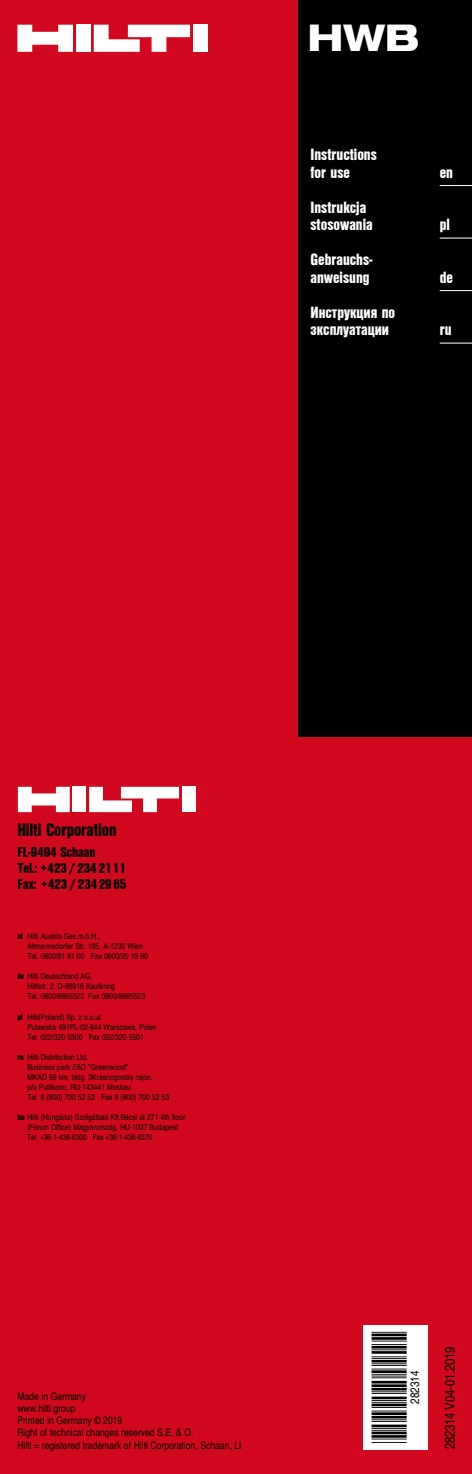
<style>
.page{position:relative;width:472px;height:1474px;background:#fff}
.page>*{position:absolute;margin:0;border:0;box-sizing:border-box;transform-origin:0 0}
.t1{font:800 expanded 36.75px "Hilti";color:#fff}
.t2{font:700 condensed 17.5px "Hilti";letter-spacing:-.01em;color:#000}
.t3{font:700 condensed 15.75px/17.5px "Hilti";color:#fff}
.t4{font:700 condensed 14px/15.8px "Hilti";letter-spacing:-.01em;color:#000}
.t5{font:condensed 14px "Hilti";letter-spacing:-.02em;color:#000}
.t6{font:condensed 12.25px "Hilti";color:#000}
.t7{font:condensed 10.5px/12.2px "Hilti";color:#000}
.t8{font:condensed 8.4px/10.2px "Hilti";color:#000}
.s1{font-weight:700}
</style>
<div class="page">
<div style="left:0;top:737px;width:471px;height:736px;background:#d2091e"></div>
<div style="left:72px;top:786px;width:14px;height:26px;background:#fff"></div>
<div style="left:182px;top:786px;width:13px;height:26px;background:#fff"></div>
<svg style="left:18px;top:786px;width:52px;height:26px"></svg>
<svg style="left:89px;top:786px;width:90px;height:26px"></svg>
<div style="left:0;top:0;width:298px;height:737px;background:#d2091e"></div>
<div style="left:76px;top:25px;width:15px;height:27px;background:#fff"></div>
<div style="left:193px;top:25px;width:15px;height:27px;background:#fff"></div>
<svg style="left:17px;top:25px;width:56px;height:27px"></svg>
<svg style="left:94px;top:25px;width:96px;height:27px"></svg>
<div style="left:298px;top:0;width:173px;height:737px;background:#000"></div>
<hr style="left:439px;top:185px;width:32px;height:1px;background:#fff">
<hr style="left:439px;top:238px;width:32px;height:1px;background:#fff">
<hr style="left:439px;top:290px;width:32px;height:1px;background:#fff">
<hr style="left:439px;top:343px;width:32px;height:1px;background:#fff">
<div style="left:363px;top:1324px;width:64px;height:125px;background:#fff"></div>
<h1 class="t1" style="left:307px;top:17px;width:114px">HWB</h1>
<h3 class="t3" style="left:310px;top:146px;width:68px">Instructions for use</h3>
<h3 class="t3" style="left:310px;top:198px;width:64px">Instrukcja stosowania</h3>
<h3 class="t3" style="left:310px;top:251px;width:63px">Gebrauchs&shy;anweisung</h3>
<h3 class="t3" style="left:310px;top:303px;width:86px">Инструкция по зксплуатации</h3>
<h3 class="t3" style="left:439px;top:163px;width:15px">en</h3>
<h3 class="t3" style="left:439px;top:216px;width:12px">pl</h3>
<h3 class="t3" style="left:439px;top:268px;width:15px">de</h3>
<h3 class="t3" style="left:439px;top:321px;width:13px">ru</h3>
<h2 class="t2" style="left:17px;top:820px;width:101px">Hilti Corporation</h2>
<h3 class="t4" style="left:17px;top:844px;width:110px">FL-9494 Schaan<br>Tel.: +423/ 234 2111<br>Fax: +423/ 234 29 65</h3>
<p class="t8" style="left:27px;top:931px;width:122px;text-indent:-10px"><span class="s1">at</span> Hilti Austria Ges.m.b.H.,<br>Altmannsdorfer Str. 165, A-1230 Wien<br>Tel. 0800/81 81 00 Fax 0800/20 19 90</p>
<p class="t8" style="left:27px;top:971px;width:119px;text-indent:-10px"><span class="s1">de</span> Hilti Deutschland AG,<br>Hiltistr. 2, D-86916 Kaufering<br>Tel. 0800/8885522 Fax 0800/8885523</p>
<p class="t8" style="left:27px;top:1011px;width:131px;text-indent:-10px"><span class="s1">pl</span> Hilti(Poland) Sp. z o.o.ul.<br>Pulawska 491PL-02-844 Warszawa, Polen<br>Tel. 022/320 5500 Fax 022/320 5501</p>
<p class="t8" style="left:27px;top:1051px;width:143px;text-indent:-10px"><span class="s1">ru</span> Hilti Distribution Ltd.<br>Business park ZAO "Greenwood"<br>MKAD 69 km, bldg. 3Krasnogorsky rajon,<br>p/o Putilkovo, RU-143441 Moskau<br>Tel. 8 (800) 700 52 52 Fax 8 (800) 700 52 53</p>
<p class="t8" style="left:27px;top:1112px;width:159px;text-indent:-10px"><span class="s1">hu</span> Hilti (Hungária) Szolgáltató Kft.Bécsi út 271 4th floor (Fórum Office) Magyarország, HU-1037 Budapest<br>Tel. +36-1-436-6300 Fax +36-1-436-6370</p>
<p class="t7" style="left:17px;top:1389px;width:225px">Made in Germany<br>www.hilti.group<br>Printed in Germany © 2019<br>Right of technical changes reserved S.E. &amp; O.<br>Hilti = registered trademark of Hilti Corporation, Schaan, LI</p>
<h3 class="t6" style="left:407px;top:1403px;width:35px;rotate:-90deg">282314</h3>
<h3 class="t5" style="left:441px;top:1449px;width:104px;rotate:-90deg">282314 V04-01.2019</h3>
</div>
